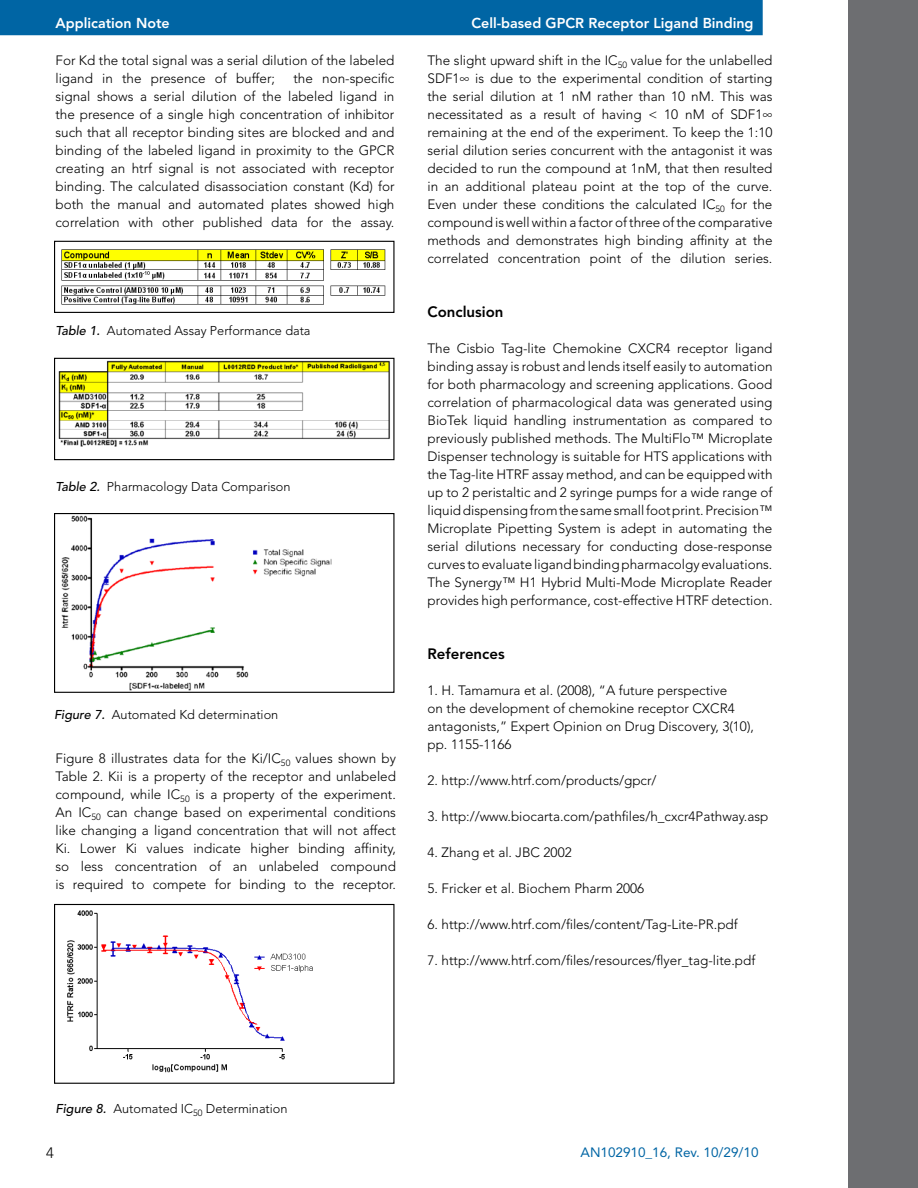
<style>
.page{position:relative;width:918px;height:1188px;background:#fff}
.page>*{position:absolute;margin:0;border:0;box-sizing:border-box;transform-origin:0 0}
.t1{font:800 15px "Avenir LT Std";color:#000}
.t2{font:300 15px "Avenir LT Std";color:#000}
.t3{font:800 14.25px "Avenir LT Std";color:#fff}
.t4{font:300 13.5px/18px "Avenir LT Std";color:#000;text-align:justify}
.t5{font:13.5px "Avenir LT Std";color:#0065a4}
.t6{font:300 12.75px "Avenir LT Std";color:#000}
.s1{font-weight:500;font-style:italic}
</style>
<div class="page">
<div style="left:848px;top:0;width:70px;height:1188px;background:#6d6e71"></div>
<div style="left:0;top:0;width:763px;height:35px;background:#0065a4"></div>
<img style="left:67px;top:910px;width:246px;height:163px">
<div style="left:54px;top:904px;width:340px;height:180px;border:1px solid #000"></div>
<img style="left:61px;top:249px;width:325px;height:56px">
<div style="left:54px;top:241px;width:340px;height:72px;border:1px solid #000"></div>
<img style="left:58px;top:360px;width:332px;height:87px">
<div style="left:54px;top:358px;width:340px;height:102px;border:1px solid #000"></div>
<img style="left:61px;top:515px;width:271px;height:176px">
<div style="left:54px;top:513px;width:340px;height:180px;border:1px solid #000"></div>
<p class="t3" style="left:56px;top:15px;width:116px">Application Note</p>
<p class="t4" style="left:56px;top:52px;width:340px">For Kd the total signal was a serial dilution of the labeled ligand in the presence of buffer;</p>
<p class="t4" style="left:56px;top:70px;width:341px;text-indent:238px">the non-specific signal shows a serial dilution of the labeled ligand in the presence of a single high concentration of inhibitor such that all receptor binding sites are blocked and and binding of the labeled ligand in proximity to the GPCR creating an htrf signal is not associated with receptor binding. The calculated disassociation constant (Kd) for both the manual and automated plates showed high correlation with other published data for the assay.</p>
<p class="t6" style="left:56px;top:323px;width:257px"><span class="s1">Table 1.</span> Automated Assay Performance data</p>
<p class="t6" style="left:56px;top:479px;width:237px"><span class="s1">Table 2.</span> Pharmacology Data Comparison</p>
<p class="t6" style="left:54px;top:707px;width:226px"><span class="s1">Figure 7.</span> Automated Kd determination</p>
<p class="t4" style="left:55px;top:749px;width:342px">Figure 8 illustrates data for the Ki/IC<sub>50</sub> values shown by Table 2. Kii is a property of the receptor and unlabeled compound, while IC<sub>50</sub> is a property of the experiment.<br>An IC<sub>50</sub> can change based on experimental conditions like changing a ligand concentration that will not affect Ki. Lower Ki values indicate higher binding affinity, so less concentration of an unlabeled compound is required to compete for binding to the receptor.</p>
<p class="t3" style="left:471px;top:15px;width:284px">Cell-based GPCR Receptor Ligand Binding</p>
<p class="t4" style="left:427px;top:52px;width:347px">The slight upward shift in the IC<sub>50</sub> value for the unlabelled SDF1∞ is due to the experimental condition of starting the serial dilution at 1 nM rather than 10 nM. This was necessitated as a result of having &lt; 10 nM of SDF1∞ remaining at the end of the experiment. To keep the 1:10 serial dilution series concurrent with the antagonist it was decided to run the compound at 1nM, that then resulted in an additional plateau point at the top of the curve.<br>Even under these conditions the calculated IC<sub>50</sub> for the compound is well within a factor of three of the comparative methods and demonstrates high binding affinity at the correlated concentration point of the dilution series.</p>
<p class="t1" style="left:428px;top:303px;width:78px">Conclusion</p>
<p class="t4" style="left:428px;top:340px;width:347px">The Cisbio Tag-lite Chemokine CXCR4 receptor ligand binding assay is robust and lends itself easily to automation for both pharmacology and screening applications. Good correlation of pharmacological data was generated using BioTek liquid handling instrumentation as compared to previously published methods. The MultiFlo™ Microplate Dispenser technology is suitable for HTS applications with the Tag-lite HTRF assay method, and can be equipped with up to 2 peristaltic and 2 syringe pumps for a wide range of liquid dispensing from the same small foot print. Precision™ Microplate Pipetting System is adept in automating the serial dilutions necessary for conducting dose-response curves to evaluate ligand binding pharmacolgy evaluations.<br>The Synergy™ H1 Hybrid Multi-Mode Microplate Reader provides high performance, cost-effective HTRF detection.</p>
<p class="t1" style="left:428px;top:645px;width:79px">References</p>
<p class="t4" style="left:428px;top:682px;width:328px;text-align:left">1. H. Tamamura et al. (2008), “A future perspective<br>on the development of chemokine receptor CXCR4 antagonists,” Expert Opinion on Drug Discovery, 3(10), pp. 1155-1166</p>
<p class="t4" style="left:428px;top:772px;width:231px">2. http://www.htrf.com/products/gpcr/</p>
<p class="t4" style="left:428px;top:808px;width:342px">3. http://www.biocarta.com/pathfiles/h_cxcr4Pathway.asp</p>
<p class="t4" style="left:428px;top:844px;width:146px">4. Zhang et al. JBC 2002</p>
<p class="t4" style="left:428px;top:880px;width:218px">5. Fricker et al. Biochem Pharm 2006</p>
<p class="t4" style="left:428px;top:916px;width:312px">6. http://www.htrf.com/files/content/Tag-Lite-PR.pdf</p>
<p class="t4" style="left:428px;top:952px;width:329px">7. http://www.htrf.com/files/resources/flyer_tag-lite.pdf</p>
<p class="t6" style="left:56px;top:1101px;width:234px"><span class="s1">Figure 8.</span> Automated IC<sub>50</sub> Determination</p>
<p class="t2" style="left:46px;top:1144px;width:9px">4</p>
<p class="t5" style="left:580px;top:1145px;width:180px">AN102910_16, Rev. 10/29/10</p>
</div>
